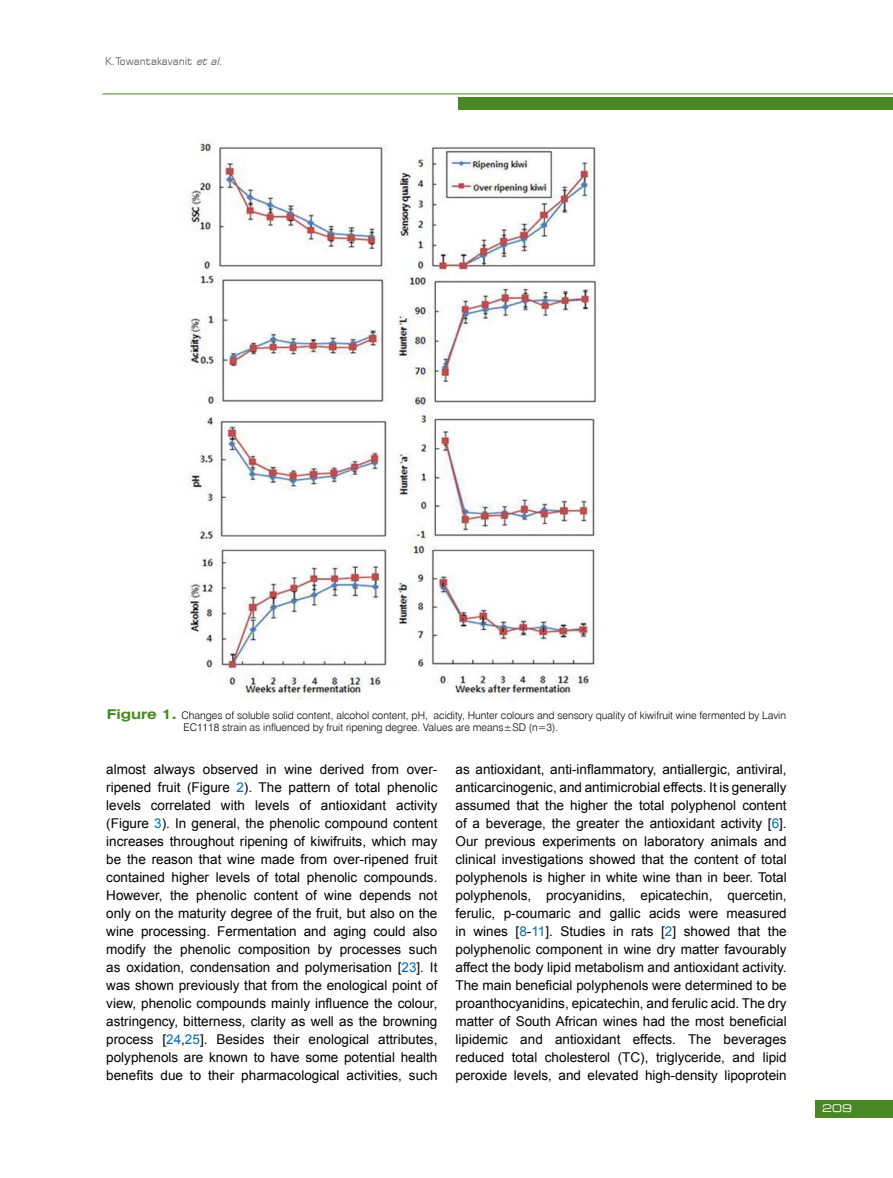
<style>
.page{position:relative;width:893px;height:1178px;background:#fff}
.page>*{position:absolute;margin:0;border:0;box-sizing:border-box;transform-origin:0 0}
.t1{font:13.5px/18px "Arial";color:#000;text-align:justify}
.t2{font:10.5px/12.6px "Swis 721 Lt EU";color:#000}
.t3{font:10.5px "Square 721 EU";color:#68676c}
.t4{font:10.5px "Square 721 Ex EU";color:#fff}
.s1{font-style:italic}
.s2{font-family:"Swis 721 Ex EU";font-weight:700;font-size:13.5px;color:#498624}
.s3{color:#006bb7}
</style>
<div class="page">
<div style="left:815px;top:1100px;width:78px;height:17px;background:#498624"></div>
<hr style="left:102px;top:94px;width:791px;height:1px;background:#498624">
<div style="left:458px;top:97px;width:435px;height:12px;background:#498624"></div>
<img style="left:189px;top:142px;width:410px;height:557px">
<p class="t3" style="left:105px;top:54px;width:122px">K.Towantakavanit <span class="s1">etal.</span></p>
<p class="t2" style="left:183px;top:709px;width:604px;text-indent:-77px"><span class="s2">Figure 1.</span> Changes of soluble solid content, alcohol content, pH, acidity, Hunter colours and sensory quality of kiwifruit wine fermented by Lavin<br>EC1118 strain as influenced by fruit ripening degree. Values are means±SD (n=3).</p>
<p class="t1" style="left:106px;top:760px;width:333px">almost always observed in wine derived from over&shy;ripened fruit (Figure <span class="s3">2</span>). The pattern of total phenolic levels correlated with levels of antioxidant activity (Figure <span class="s3">3</span>). In general, the phenolic compound content increases throughout ripening of kiwifruits, which may be the reason that wine made from over-ripened fruit contained higher levels of total phenolic compounds.<br>However, the phenolic content of wine depends not only on the maturity degree of the fruit, but also on the wine processing. Fermentation and aging could also modify the phenolic composition by processes such as oxidation, condensation and polymerisation [<span class="s3">23</span>]. It was shown previously that from the enological point of view, phenolic compounds mainly influence the colour, astringency, bitterness, clarity as well as the browning process [<span class="s3">24</span>,<span class="s3">25</span>]. Besides their enological attributes, polyphenols are known to have some potential health benefits due to their pharmacological activities, such</p>
<p class="t1" style="left:455px;top:760px;width:333px">as antioxidant, anti-inflammatory, antiallergic, antiviral, anticarcinogenic, and antimicrobial effects. It is generally assumed that the higher the total polyphenol content of a beverage, the greater the antioxidant activity [<span class="s3">6</span>].<br>Our previous experiments on laboratory animals and clinical investigations showed that the content of total polyphenols is higher in white wine than in beer. Total polyphenols, procyanidins, epicatechin, quercetin, ferulic, p-coumaric and gallic acids were measured in wines [<span class="s3">8</span>-<span class="s3">11</span>]. Studies in rats [<span class="s3">2</span>] showed that the polyphenolic component in wine dry matter favourably affect the body lipid metabolism and antioxidant activity.<br>The main beneficial polyphenols were determined to be proanthocyanidins, epicatechin, and ferulic acid. The dry matter of South African wines had the most beneficial lipidemic and antioxidant effects. The beverages reduced total cholesterol (TC), triglyceride, and lipid peroxide levels, and elevated high-density lipoprotein</p>
<p class="t4" style="left:822px;top:1102px;width:31px">209</p>
</div>
